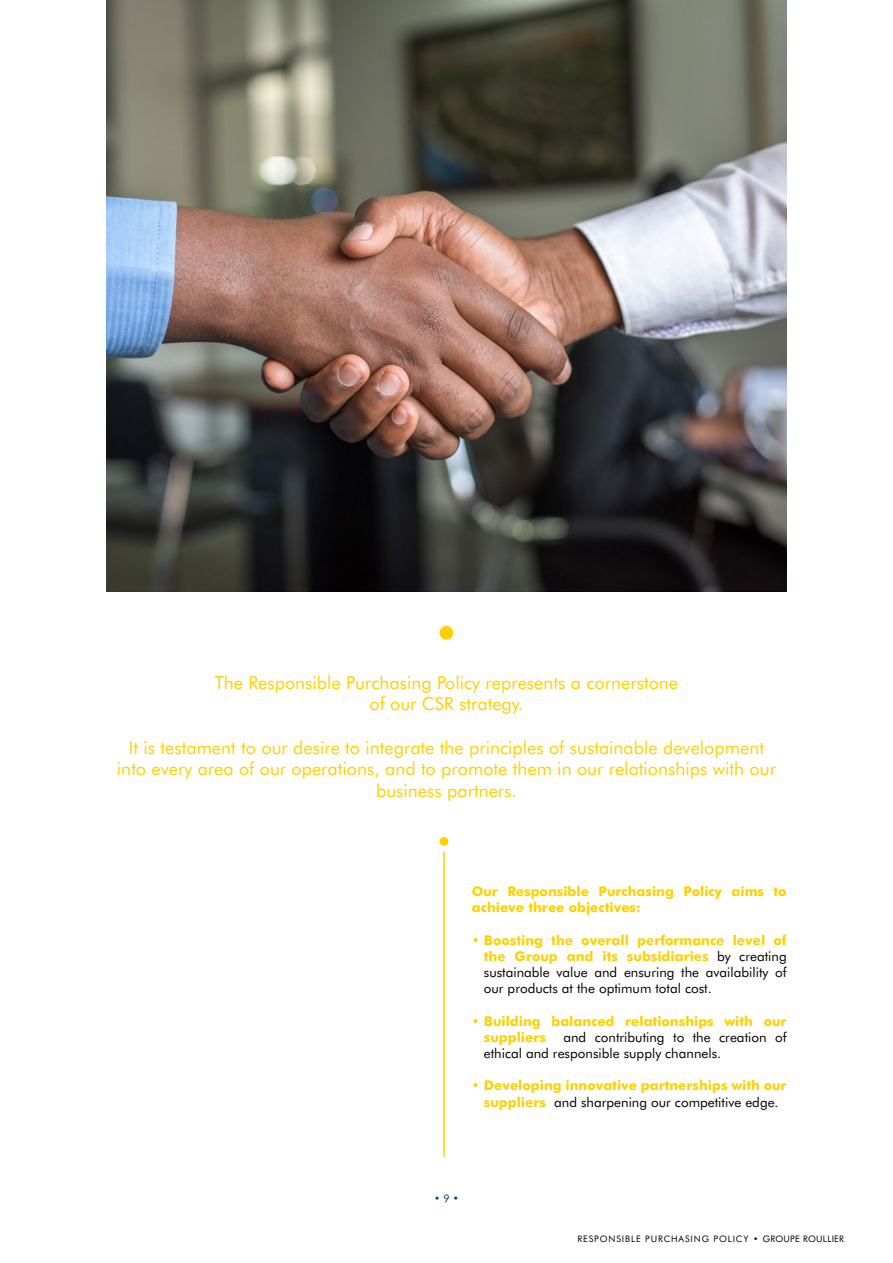
<style>
.page{position:relative;width:893px;height:1263px;background:#fff}
.page>*{position:absolute;margin:0;border:0;box-sizing:border-box;transform-origin:0 0}
.t1{font:18px/21.6px "Futura BT";color:#ffd000;text-align:center}
.t2{font:13.5px/16.2px "Futura BT";color:#000;text-align:justify}
.t3{font:700 13.5px/16.2px "Futura BT";color:#ffd000}
.t4{font:10.5px "Futura BT";color:#00416b}
.t5{font:9px "Futura BT";letter-spacing:.1em;color:#000}
.s1{color:#ffd000}
.s2{font-weight:700;color:#ffd000}
.s3{font-weight:400}
.s4{font-weight:400;color:#000}
</style>
<div class="page">
<hr style="left:443px;top:851px;width:2px;height:306px;background:#ffd000">
<div style="left:440px;top:837px;width:8px;height:9px;background:#ffd000;border-radius:50%"></div>
<img style="left:106px;top:0;width:681px;height:592px">
<div style="left:440px;top:626px;width:13px;height:14px;background:#ffd000;border-radius:50%"></div>
<p class="t1" style="left:215px;top:671px;width:465px">The Responsible Purchasing Policy represents a cornerstone of our CSR strategy.</p>
<p class="t1" style="left:117px;top:736px;width:661px">It is testament to our desire to integrate the principles of sustainable development into every area of our operations, and to promote them in our relationships with our business partners.</p>
<p class="t3" style="left:472px;top:883px;width:316px">Our Responsible Purchasing Policy aims to achieve three objectives:</p>
<p class="t2" style="left:484px;top:932px;width:304px;text-indent:-12px"><span class="s1">•</span> <span class="s2">Boosting the overall performance level of the Group and its subsidiaries</span> by creating sustainable value and ensuring the availability of our products at the optimum total cost.</p>
<p class="t3" style="left:484px;top:1013px;width:304px;text-indent:-12px"><span class="s3">•</span> Building balanced relationships with our suppliers</p>
<p class="t2" style="left:484px;top:1029px;width:304px;text-indent:80px">and contributing to the creation of ethical and responsible supply channels.</p>
<p class="t3" style="left:472px;top:1077px;width:316px;text-align:center"><span class="s3">•</span> Developing innovative partnerships with our suppliers <span class="s4">and sharpening our competitive edge.</span></p>
<p class="t4" style="left:434px;top:1192px;width:26px">• 9 •</p>
<p class="t5" style="left:577px;top:1233px;width:268px">RESPONSIBLE PURCHASING POLICY • GROUPE ROULLIER</p>
</div>
